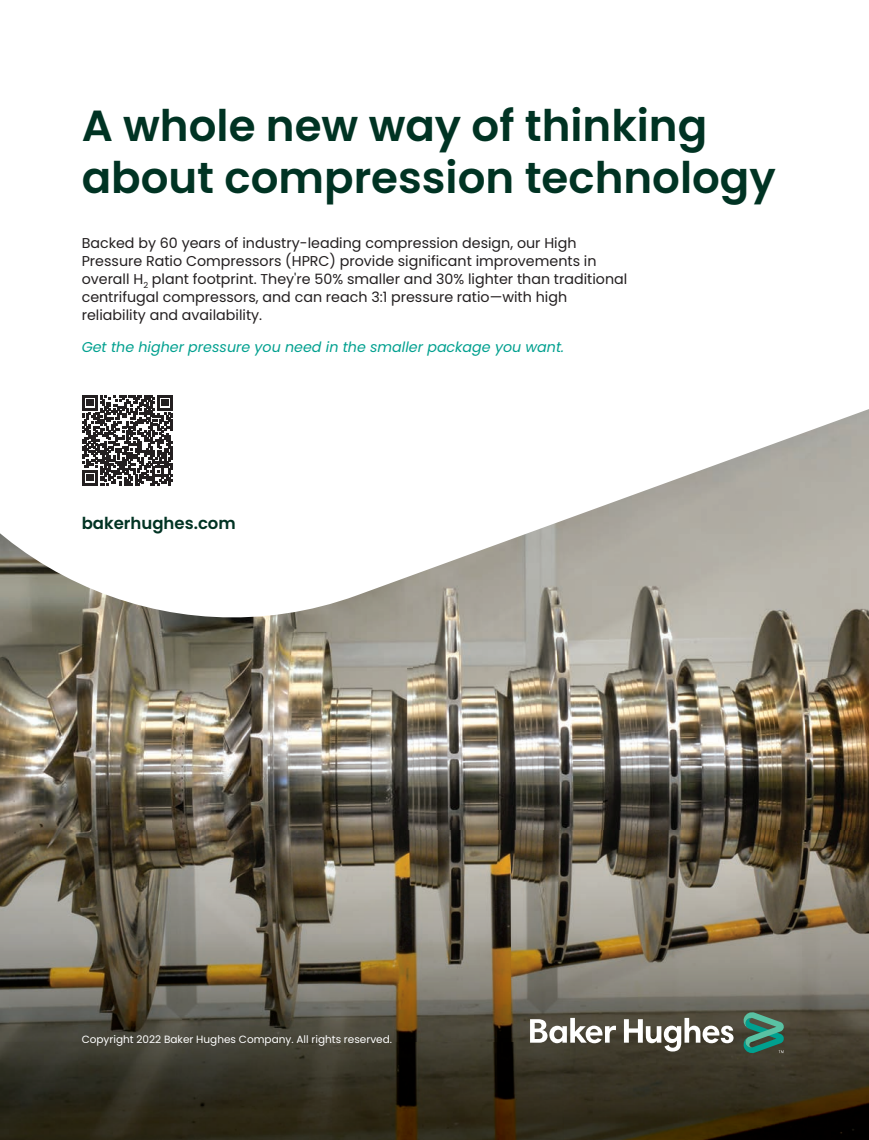
<style>
.page{position:relative;width:869px;height:1140px;background:#fff}
.page>*{position:absolute;margin:0;border:0;box-sizing:border-box;transform-origin:0 0}
.t1{font:600 43.5px/52.2px "Poppins";color:#003323}
.t2{font:600 16.5px "Poppins";color:#003323}
.t3{font:14.25px/18px "Poppins";color:#231f20}
.t4{font:italic 14.25px "Poppins";color:#00a08f}
.t5{font:10.5px "Poppins";color:#fff}
</style>
<div class="page">
<img style="left:0;top:664px;width:868px;height:475px">
<svg style="left:0;top:409px;width:868px;height:255px"></svg>
<svg style="left:82px;top:395px;width:91px;height:90px"></svg>
<svg style="left:529px;top:1011px;width:255px;height:43px"></svg>
<svg style="left:0;top:1134px;width:2px;height:6px"></svg>
<svg style="left:864px;top:1134px;width:5px;height:6px"></svg>
<h1 class="t1" style="left:82px;top:100px;width:695px">A whole new way of thinking about compression technology</h1>
<p class="t3" style="left:82px;top:234px;width:547px">Backed by 60 years of industry-leading compression design, our High Pressure Ratio Compressors (HPRC) provide significant improvements in overall H<sub>2</sub> plant footprint. They're 50% smaller and 30% lighter than traditional centrifugal compressors, and can reach 3:1 pressure ratio—with high reliability and availability.</p>
<p class="t4" style="left:82px;top:339px;width:484px">Get the higher pressure you need in the smaller package you want.</p>
<p class="t2" style="left:82px;top:514px;width:155px">bakerhughes.com</p>
<p class="t5" style="left:82px;top:1033px;width:312px">Copyright 2022 Baker Hughes Company. All rights reserved.</p>
</div>
